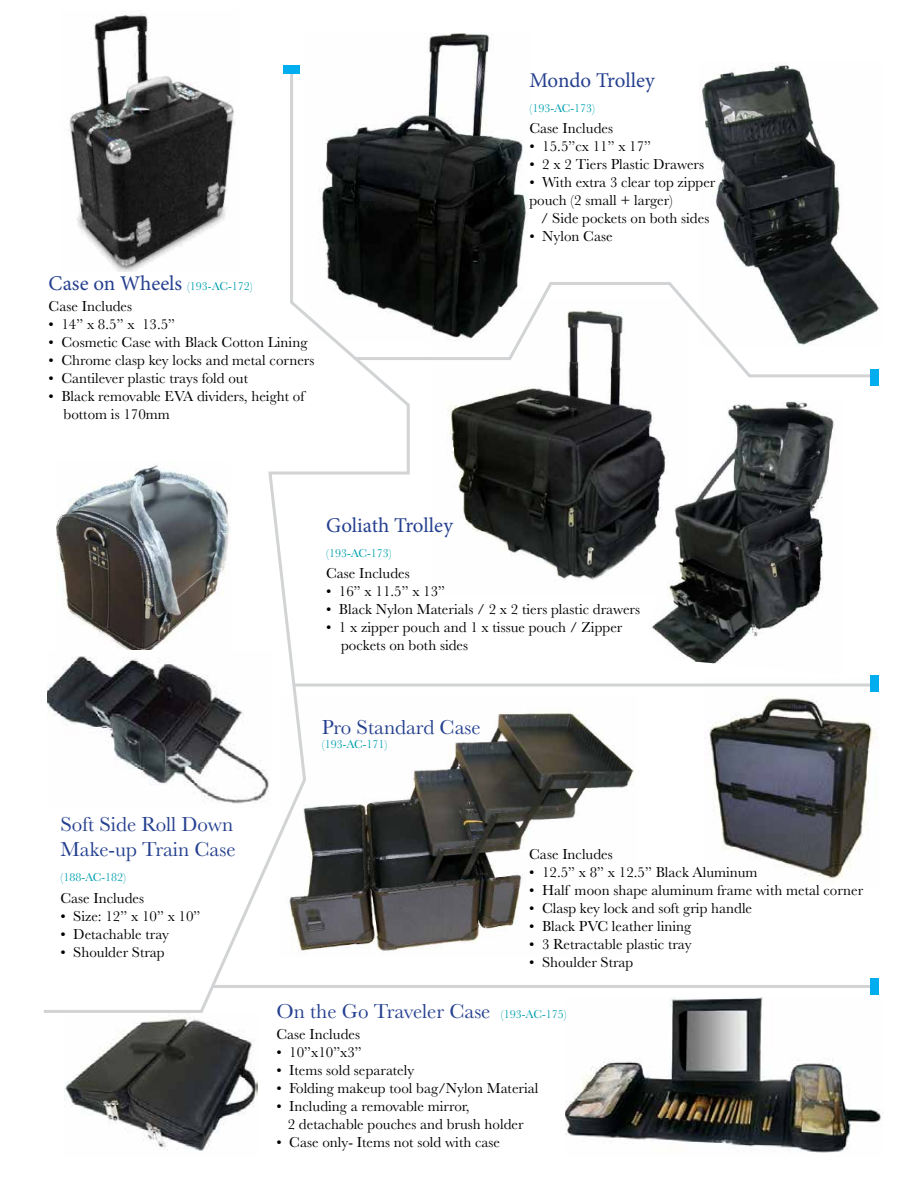
<style>
.page{position:relative;width:918px;height:1188px;background:#fff}
.page>*{position:absolute;margin:0;border:0;box-sizing:border-box;transform-origin:0 0}
.t1{font:21px/25.2px "Baskerville";color:#25408f}
.t2{font:21px "Minion Pro";letter-spacing:-.005em;color:#25408f}
.t3{font:15px/18px "Baskerville";color:#000}
.t4{font:12px "Baskerville";color:#00a0af}
.s1{font-family:"Baskerville";font-size:12px;color:#00a0af}
.s2{font-size:12px;color:#00a0af}
</style>
<div class="page">
<img style="left:447px;top:379px;width:199px;height:202px">
<img style="left:94px;top:13px;width:54px;height:57px">
<img style="left:411px;top:33px;width:117px;height:247px">
<img style="left:702px;top:65px;width:178px;height:246px">
<img style="left:646px;top:401px;width:189px;height:263px">
<img style="left:411px;top:711px;width:223px;height:237px">
<img style="left:65px;top:1016px;width:192px;height:135px">
<img style="left:566px;top:998px;width:318px;height:155px">
<img style="left:704px;top:683px;width:175px;height:198px">
<svg style="left:43px;top:70px;width:368px;height:943px"></svg>
<svg style="left:351px;top:280px;width:526px;height:99px"></svg>
<hr style="left:293px;top:684px;width:581px;height:3px;background:#d1d3d4">
<hr style="left:214px;top:985px;width:660px;height:3px;background:#d1d3d4">
<div style="left:870px;top:675px;width:9px;height:16px;background:#00aeef"></div>
<div style="left:870px;top:369px;width:9px;height:17px;background:#00aeef"></div>
<div style="left:283px;top:65px;width:17px;height:9px;background:#00aeef"></div>
<div style="left:870px;top:978px;width:9px;height:17px;background:#00aeef"></div>
<h1 class="t2" style="left:49px;top:269px;width:206px">Case on Wheels <span class="s1">(193-AC-172)</span></h1>
<p class="t3" style="left:49px;top:298px;width:85px">Case Includes</p>
<p class="t3" style="left:49px;top:316px;width:128px">• 14” x 8.5” x 13.5”</p>
<p class="t3" style="left:49px;top:334px;width:260px">• Cosmetic Case with Black Cotton Lining</p>
<p class="t3" style="left:49px;top:352px;width:267px">• Chrome clasp key locks and metal corners</p>
<p class="t3" style="left:49px;top:370px;width:201px">• Cantilever plastic trays fold out</p>
<p class="t3" style="left:64px;top:388px;width:242px;text-indent:-15px">• Black removable EVA dividers, height of bottom is 170mm</p>
<h1 class="t2" style="left:530px;top:66px;width:127px">Mondo Trolley</h1>
<p class="t4" style="left:530px;top:100px;width:67px">(193-AC-173)</p>
<p class="t3" style="left:530px;top:120px;width:85px">Case Includes</p>
<p class="t3" style="left:530px;top:138px;width:123px">• 15.5”cx 11” x 17”</p>
<p class="t3" style="left:530px;top:156px;width:176px">• 2 x 2 Tiers Plastic Drawers</p>
<p class="t3" style="left:530px;top:174px;width:187px">• With extra 3 clear top zipper pouch (2 small + larger)</p>
<p class="t3" style="left:541px;top:210px;width:170px">/ Side pockets on both sides</p>
<p class="t3" style="left:530px;top:228px;width:85px">• Nylon Case</p>
<h1 class="t1" style="left:60px;top:812px;width:177px">Soft Side Roll Down<br>Make-up Train Case</h1>
<p class="t4" style="left:60px;top:869px;width:67px">(188-AC-182)</p>
<p class="t3" style="left:60px;top:889px;width:85px">Case Includes</p>
<p class="t3" style="left:60px;top:907px;width:141px">• Size: 12” x 10” x 10”</p>
<p class="t3" style="left:60px;top:925px;width:110px">• Detachable tray</p>
<p class="t3" style="left:60px;top:943px;width:106px">• Shoulder Strap</p>
<h1 class="t2" style="left:326px;top:511px;width:128px">Goliath Trolley</h1>
<p class="t4" style="left:326px;top:545px;width:67px">(193-AC-173)</p>
<p class="t3" style="left:326px;top:565px;width:85px">Case Includes</p>
<p class="t3" style="left:326px;top:583px;width:121px">• 16” x 11.5” x 13”</p>
<p class="t3" style="left:326px;top:601px;width:316px">• Black Nylon Materials / 2 x 2 tiers plastic drawers</p>
<p class="t3" style="left:341px;top:619px;width:283px;text-indent:-15px">• 1 x zipper pouch and 1 x tissue pouch / Zipper pockets on both sides</p>
<h1 class="t1" style="left:322px;top:715px;width:160px">Pro Standard Case</h1>
<p class="t4" style="left:322px;top:737px;width:67px">(193-AC-171)</p>
<p class="t3" style="left:529px;top:846px;width:85px">Case Includes</p>
<p class="t3" style="left:529px;top:864px;width:230px">• 12.5” x 8” x 12.5” Black Aluminum</p>
<p class="t3" style="left:529px;top:882px;width:336px">• Half moon shape aluminum frame with metal corner</p>
<p class="t3" style="left:529px;top:900px;width:224px">• Clasp key lock and soft grip handle</p>
<p class="t3" style="left:529px;top:918px;width:164px">• Black PVC leather lining</p>
<p class="t3" style="left:529px;top:936px;width:164px">• 3 Retractable plastic tray</p>
<p class="t3" style="left:529px;top:954px;width:106px">• Shoulder Strap</p>
<h1 class="t1" style="left:276px;top:998px;width:292px">On the Go Traveler Case <span class="s2">(193-AC-175)</span></h1>
<p class="t3" style="left:276px;top:1025px;width:85px">Case Includes</p>
<p class="t3" style="left:276px;top:1043px;width:87px">• 10”x10”x3”</p>
<p class="t3" style="left:276px;top:1061px;width:139px">• Items sold separately</p>
<p class="t3" style="left:276px;top:1079px;width:263px">• Folding makeup tool bag/Nylon Material</p>
<p class="t3" style="left:288px;top:1097px;width:237px;text-indent:-11px">• Including a removable mirror,<br>2 detachable pouches and brush holder</p>
<p class="t3" style="left:276px;top:1133px;width:225px">• Case only- Items not sold with case</p>
</div>
